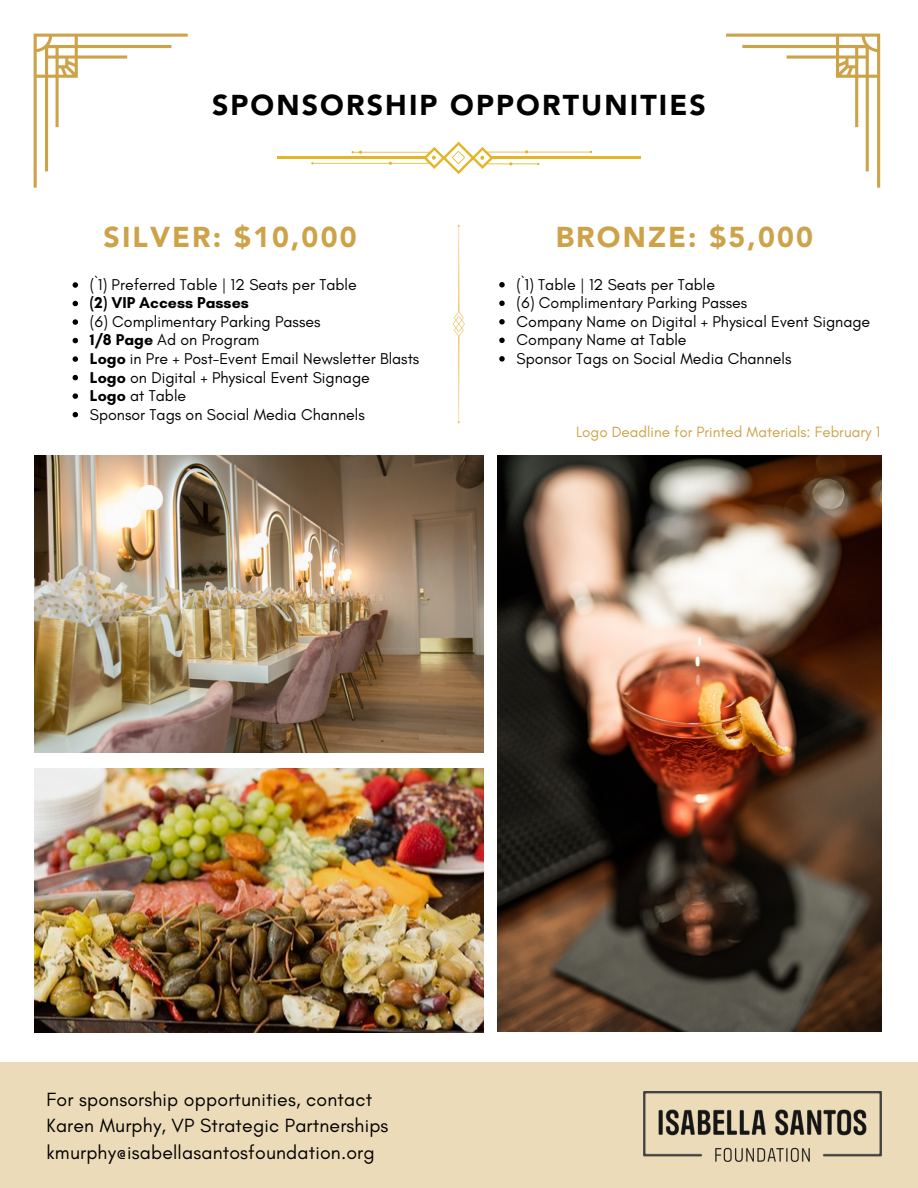
<style>
.page{position:relative;width:918px;height:1188px;background:#fff}
.page>*{position:absolute;margin:0;border:0;box-sizing:border-box;transform-origin:0 0}
.t1{font:900 28.5px "Avenir LT Std";letter-spacing:.075em;color:#cda349}
.t2{font:900 28.5px "Avenir LT Std";letter-spacing:.075em;color:#000}
.t3{font:19.5px/26.5px "Glacial Indifference";letter-spacing:.01em;color:#000}
.t4{font:15.9px "Glacial Indifference";color:#000}
.t5{font:700 15.9px "Glacial Indifference";color:#000}
.t6{font:15.15px "Glacial Indifference";color:#cda349}
.s1{font-weight:700}
</style>
<div class="page">
<svg style="left:34px;top:34px;width:154px;height:154px"></svg>
<hr style="left:277px;top:157px;width:149px;height:2px;background:#e1b628">
<hr style="left:491px;top:157px;width:150px;height:2px;background:#e1b628">
<svg style="left:311px;top:142px;width:281px;height:32px"></svg>
<svg style="left:726px;top:34px;width:154px;height:154px"></svg>
<svg style="left:453px;top:224px;width:12px;height:200px"></svg>
<img style="left:497px;top:456px;width:385px;height:576px">
<img style="left:34px;top:769px;width:449px;height:263px">
<div style="left:0;top:1063px;width:918px;height:125px;background:#ebdbb8"></div>
<img style="left:643px;top:1091px;width:239px;height:70px">
<img style="left:34px;top:456px;width:449px;height:297px">
<svg style="left:73px;top:282px;width:5px;height:6px"></svg>
<svg style="left:73px;top:301px;width:5px;height:5px"></svg>
<svg style="left:73px;top:319px;width:5px;height:6px"></svg>
<svg style="left:73px;top:338px;width:5px;height:5px"></svg>
<svg style="left:73px;top:356px;width:5px;height:6px"></svg>
<svg style="left:73px;top:375px;width:5px;height:5px"></svg>
<svg style="left:73px;top:393px;width:5px;height:6px"></svg>
<svg style="left:73px;top:412px;width:5px;height:5px"></svg>
<svg style="left:499px;top:282px;width:6px;height:5px"></svg>
<svg style="left:499px;top:301px;width:6px;height:5px"></svg>
<svg style="left:499px;top:319px;width:6px;height:6px"></svg>
<svg style="left:499px;top:338px;width:6px;height:5px"></svg>
<svg style="left:499px;top:356px;width:6px;height:6px"></svg>
<h1 class="t2" style="left:212px;top:93px;width:495px">SPONSORSHIP OPPORTUNITIES</h1>
<p class="t1" style="left:104px;top:225px;width:255px">SILVER: $10,000</p>
<p class="t4" style="left:90px;top:275px;width:268px">(`1) Preferred Table | 12 Seats per Table</p>
<p class="t5" style="left:90px;top:293px;width:160px">(2) VIP Access Passes</p>
<p class="t4" style="left:90px;top:312px;width:232px">(6) Complimentary Parking Passes</p>
<p class="t4" style="left:90px;top:330px;width:171px"><span class="s1">1/8 Page</span> Ad on Program</p>
<p class="t4" style="left:90px;top:349px;width:331px"><span class="s1">Logo</span> in Pre + Post-Event Email Newsletter Blasts</p>
<p class="t4" style="left:90px;top:367px;width:281px"><span class="s1">Logo</span> on Digital + Physical Event Signage</p>
<p class="t4" style="left:90px;top:386px;width:98px"><span class="s1">Logo</span> at Table</p>
<p class="t4" style="left:90px;top:404px;width:276px">Sponsor Tags on Social Media Channels</p>
<p class="t1" style="left:556px;top:225px;width:259px">BRONZE: $5,000</p>
<p class="t4" style="left:517px;top:275px;width:200px">(`1) Table | 12 Seats per Table</p>
<h1 class="t4" style="left:517px;top:293px;width:232px">(6) Complimentary Parking Passes</h1>
<p class="t4" style="left:517px;top:312px;width:355px">Company Name on Digital + Physical Event Signage</p>
<p class="t4" style="left:517px;top:330px;width:172px">Company Name at Table</p>
<p class="t4" style="left:517px;top:349px;width:276px">Sponsor Tags on Social Media Channels</p>
<p class="t6" style="left:576px;top:423px;width:306px">Logo Deadline for Printed Materials: February 1</p>
<p class="t3" style="left:47px;top:1085px;width:343px">For sponsorship opportunities, contact<br>Karen Murphy, VP Strategic Partnerships kmurphy@isabellasantosfoundation.org</p>
</div>
